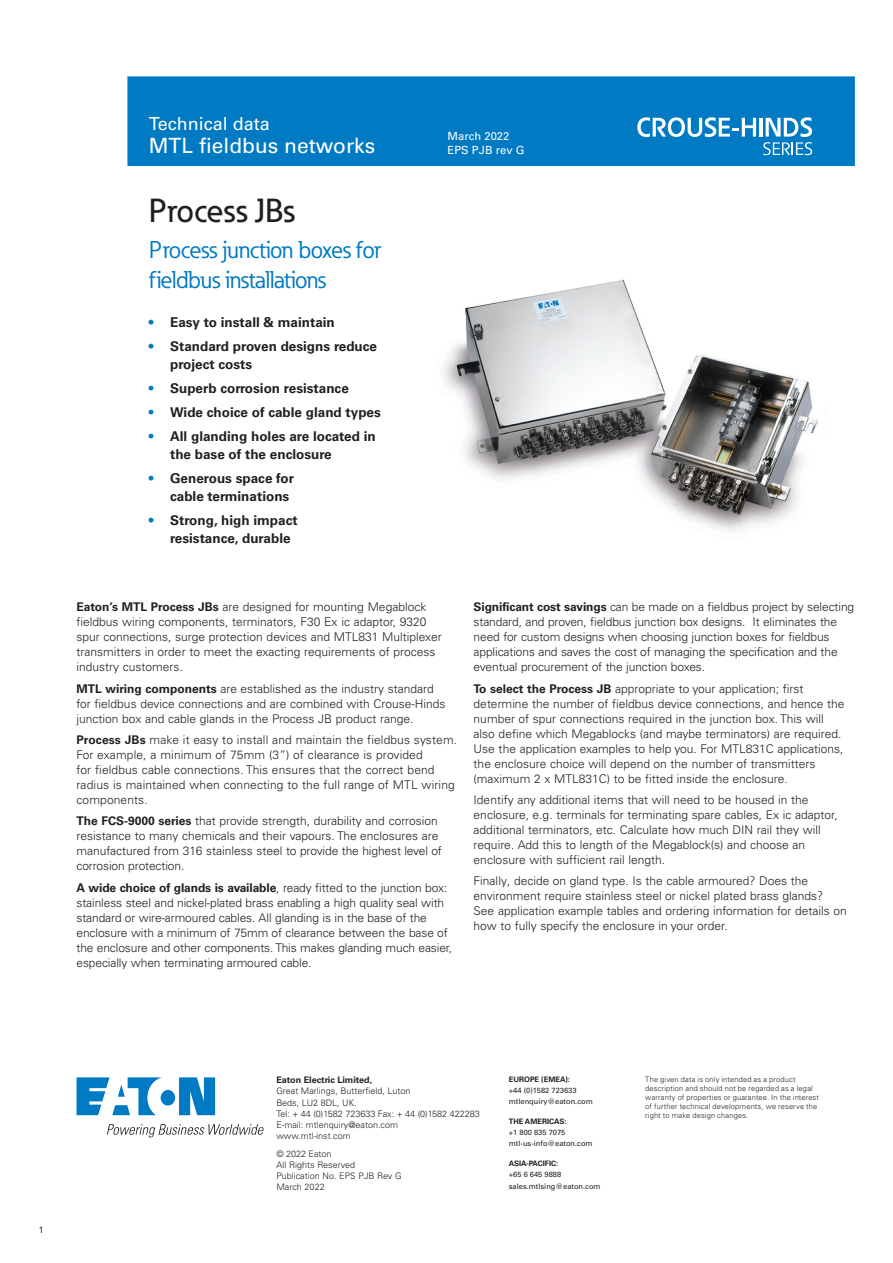
<style>
.page{position:relative;width:893px;height:1263px;background:#fff}
.page>*{position:absolute;margin:0;border:0;box-sizing:border-box;transform-origin:0 0}
.Front_Title_2{font:500 33px "Eaton";color:#231f20}
.Front_Title_2-2{font:24px/30px "Eaton";letter-spacing:-.025em;color:#007ac2}
.t1{font:21px "Univers LT Pro 55 Roman";color:#fff}
.t2{font:18px "Univers LT Pro 55 Roman";color:#fff}
.t3{font:700 13.5px/18px "Univers LT Pro 65";color:#231f20}
.Intro_text{font:300 12px/15px "Univers LT Pro 45";color:#231f20}
.t4{font:11.25px/14.2px "Univers LT Pro 55 Roman";color:#fff}
.t5{font:300 9px/11.2px "Univers LT Pro 45";color:#231f20}
.t6{font:700 9px "Univers LT Pro 65";color:#231f20}
.t7{font:9px "Univers LT Pro 55 Roman";color:#231f20}
.t8{font:300 7.5px/9px "Univers LT Pro 45";letter-spacing:.02em;color:#231f20}
.t9{font:7.5px/11.2px "Univers LT Pro 55 Roman";color:#231f20}
.t10{font:700 7.5px "Univers LT Pro 65";color:#231f20}
.s1{color:#007ac2}
.s2{font-family:"Univers LT Pro 65";font-weight:700}
</style>
<div class="page">
<div style="left:128px;top:77px;width:727px;height:89px;background:#007ac2"></div>
<svg style="left:77px;top:1077px;width:138px;height:38px"></svg>
<svg style="left:107px;top:1124px;width:157px;height:13px"></svg>
<svg style="left:637px;top:117px;width:119px;height:20px"></svg>
<hr style="left:759px;top:118px;width:3px;height:19px;background:#fff">
<svg style="left:763px;top:117px;width:49px;height:38px"></svg>
<img style="left:443px;top:279px;width:206px;height:207px">
<img style="left:648px;top:349px;width:170px;height:182px">
<h3 class="t2" style="left:149px;top:113px;width:122px">Technical data</h3>
<h3 class="t1" style="left:149px;top:133px;width:228px">MTL fieldbus networks</h3>
<p class="Front_Title_2" style="left:149px;top:190px;width:147px">Process JBs</p>
<p class="Front_Title_2-2" style="left:149px;top:235px;width:233px">Process junction boxes for fieldbus installations</p>
<p class="t3" style="left:149px;top:314px;width:188px"><span class="s1">•</span> Easy to install &amp; maintain</p>
<p class="t3" style="left:170px;top:338px;width:208px;text-indent:-21px"><span class="s1">•</span> Standard proven designs reduce project costs</p>
<p class="t3" style="left:149px;top:380px;width:202px"><span class="s1">•</span> Superb corrosion resistance</p>
<p class="t3" style="left:149px;top:404px;width:234px"><span class="s1">•</span> Wide choice of cable gland types</p>
<p class="t3" style="left:170px;top:428px;width:207px;text-indent:-21px"><span class="s1">•</span> All glanding holes are located in the base of the enclosure</p>
<p class="t3" style="left:170px;top:470px;width:125px;text-indent:-21px"><span class="s1">•</span> Generous space for cable terminations</p>
<p class="t3" style="left:170px;top:512px;width:129px;text-indent:-21px"><span class="s1">•</span> Strong, high impact resistance, durable</p>
<p class="t4" style="left:448px;top:129px;width:78px">March 2022<br>EPS PJB rev G</p>
<p class="Intro_text" style="left:77px;top:599px;width:367px"><span class="s2">Eaton’s MTL Process JBs</span> are designed for mounting Megablock fieldbus wiring components, terminators, F30 Ex ic adaptor, 9320 spur connections, surge protection devices and MTL831 Multiplexer transmitters in order to meet the exacting requirements of process industry customers.</p>
<p class="Intro_text" style="left:77px;top:681px;width:371px"><span class="s2">MTL wiring components</span> are established as the industry standard for fieldbus device connections and are combined with Crouse-Hinds junction box and cable glands in the Process JB product range.</p>
<p class="Intro_text" style="left:77px;top:732px;width:382px"><span class="s2">Process JBs</span> make it easy to install and maintain the fieldbus system.<br>For example, a minimum of 75mm (3”) of clearance is provided<br>for fieldbus cable connections. This ensures that the correct bend radius is maintained when connecting to the full range of MTL wiring components.</p>
<p class="Intro_text" style="left:77px;top:814px;width:367px"><span class="s2">The FCS-9000 series</span> that provide strength, durability and corrosion resistance to many chemicals and their vapours. The enclosures are manufactured from 316 stainless steel to provide the highest level of corrosion protection.</p>
<p class="Intro_text" style="left:77px;top:880px;width:377px"><span class="s2">A wide choice of glands is available</span>, ready fitted to the junction box: stainless steel and nickel-plated brass enabling a high quality seal with standard or wire-armoured cables. All glanding is in the base of the enclosure with a minimum of 75mm of clearance between the base of the enclosure and other components. This makes glanding much easier, especially when terminating armoured cable.</p>
<p class="Intro_text" style="left:474px;top:599px;width:382px"><span class="s2">Significant cost savings</span> can be made on a fieldbus project by selecting standard, and proven, fieldbus junction box designs. It eliminates the need for custom designs when choosing junction boxes for fieldbus applications and saves the cost of managing the specification and the eventual procurement of the junction boxes.</p>
<p class="Intro_text" style="left:474px;top:681px;width:372px"><span class="s2">To select the Process JB</span> appropriate to your application; first determine the number of fieldbus device connections, and hence the number of spur connections required in the junction box. This will also define which Megablocks (and maybe terminators) are required.<br>Use the application examples to help you. For MTL831C applications, the enclosure choice will depend on the number of transmitters (maximum 2 x MTL831C) to be fitted inside the enclosure.</p>
<p class="Intro_text" style="left:474px;top:792px;width:365px">Identify any additional items that will need to be housed in the enclosure, e.g. terminals for terminating spare cables, Ex ic adaptor, additional terminators, etc. Calculate how much DIN rail they will require. Add this to length of the Megablock(s) and choose an enclosure with sufficient rail length.</p>
<p class="Intro_text" style="left:474px;top:874px;width:375px">Finally, decide on gland type. Is the cable armoured? Does the environment require stainless steel or nickel plated brass glands?<br>See application example tables and ordering information for details on how to fully specify the enclosure in your order.</p>
<p class="t7" style="left:39px;top:1225px;width:7px">1</p>
<p class="t6" style="left:276px;top:1074px;width:97px">Eaton Electric Limited,</p>
<p class="t5" style="left:276px;top:1085px;width:205px">Great Marlings, Butterfield, Luton<br>Beds, LU2 8DL, UK.<br>Tel: + 44 (0)1582 723633 Fax: + 44 (0)1582 422283<br>E-mail: mtlenquiry@eaton.com<br>www.mtl-inst.com</p>
<p class="t5" style="left:276px;top:1149px;width:127px;line-height:10.8px">© 2022 Eaton<br>All Rights Reserved<br>Publication No. EPS PJB Rev G<br>March 2022</p>
<p class="t10" style="left:509px;top:1074px;width:63px">EUROPE (EMEA):</p>
<p class="t9" style="left:509px;top:1084px;width:85px">+44 (0)1582 723633 mtlenquiry@eaton.com</p>
<p class="t10" style="left:509px;top:1117px;width:59px">THE AMERICAS:</p>
<p class="t9" style="left:509px;top:1127px;width:85px">+1 800 835 7075 mtl-us-info@eaton.com</p>
<p class="t10" style="left:509px;top:1159px;width:51px">ASIA-PACIFIC:</p>
<p class="t9" style="left:509px;top:1169px;width:93px">+65 6 645 9888 sales.mtlsing@eaton.com</p>
<p class="t8" style="left:645px;top:1074px;width:175px">The given data is only intended as a product description and should not be regarded as a legal warranty of properties or guarantee. In the interest of further technical developments, we reserve the right to make design changes.</p>
</div>
